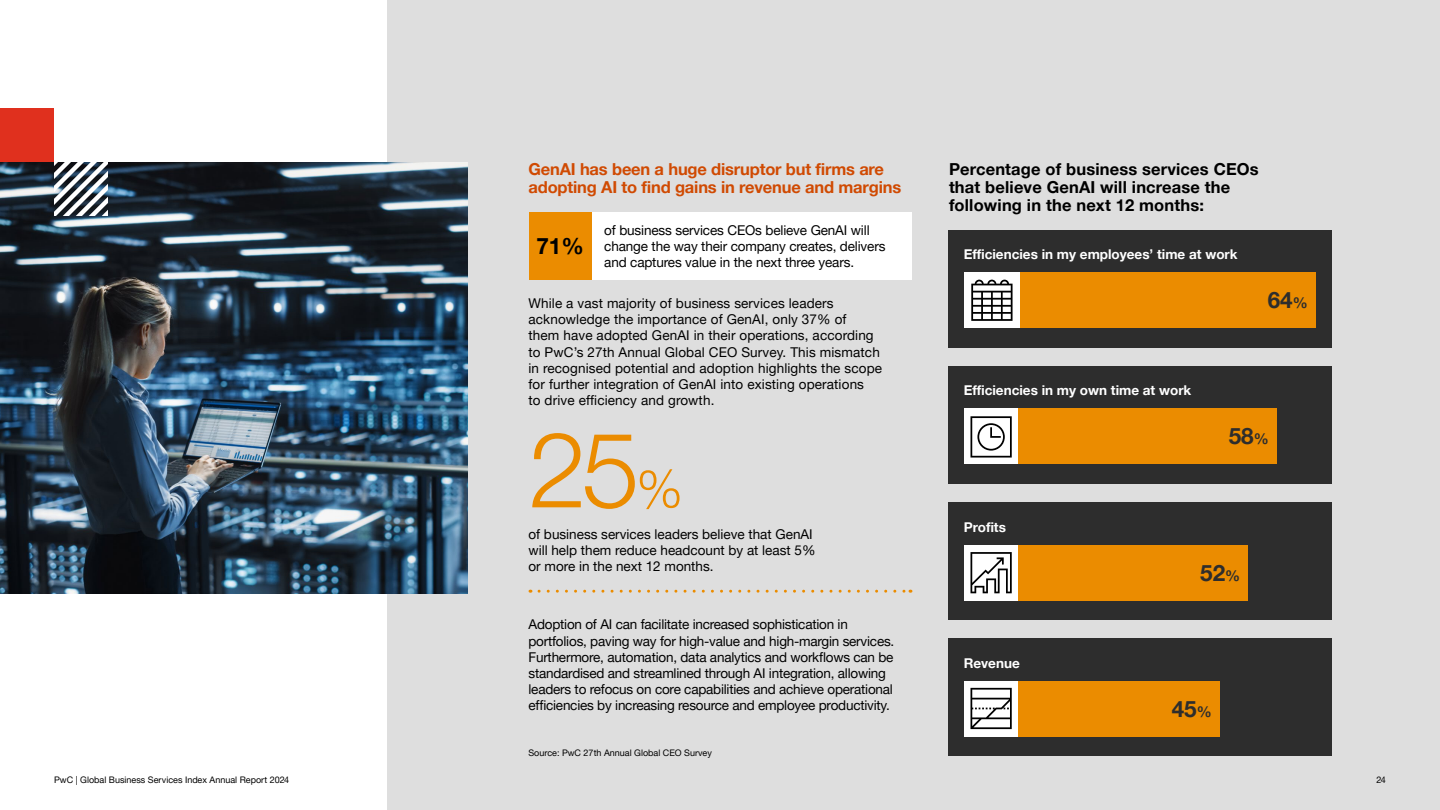
<style>
.page{position:relative;width:1440px;height:810px;background:#fff}
.page>*{position:absolute;margin:0;border:0;box-sizing:border-box;transform-origin:0 0}
.t1{font:300 105.15px "Helvetica Neue LT Pro";color:#eb8c00}
.t2{font:700 22.5px "Helvetica Neue LT Pro";color:#2d2d2d}
.t3{font:700 22.5px "Helvetica Neue LT Pro";color:#000}
.t4{font:700 16.5px/18px "Helvetica Neue LT Pro";letter-spacing:.01em;color:#000}
.t5{font:700 16.5px/18px "Helvetica Neue LT Pro";letter-spacing:-.01em;color:#d04a02}
.t6{font:13.5px/16.2px "Helvetica Neue LT Pro";letter-spacing:-.01em;color:#000}
.t7{font:13.5px/16.2px "Helvetica Neue LT Pro";letter-spacing:.01em;color:#000}
.t8{font:700 13.5px "Helvetica Neue LT Pro";color:#fff}
.t9{font:9px "Helvetica Neue LT Pro";color:#000}
.s1{font-size:52.5px}
.s2{font-size:15px}
</style>
<div class="page">
<div style="left:387px;top:0;width:1053px;height:810px;background:#dedede"></div>
<div style="left:592px;top:212px;width:320px;height:68px;background:#fff"></div>
<div style="left:529px;top:212px;width:63px;height:68px;background:#eb8c00"></div>
<svg style="left:539px;top:590px;width:372px;height:3px"></svg>
<div style="left:0;top:108px;width:54px;height:54px;background:#e0301e"></div>
<img style="left:0;top:162px;width:468px;height:432px">
<svg style="left:54px;top:162px;width:54px;height:54px"></svg>
<div style="left:949px;top:230px;width:383px;height:117px;background:#2d2d2d"></div>
<div style="left:1018px;top:272px;width:285px;height:56px;background:#eb8c00"></div>
<div style="left:1260px;top:272px;width:56px;height:56px;background:#eb8c00"></div>
<div style="left:949px;top:367px;width:383px;height:117px;background:#2d2d2d"></div>
<div style="left:964px;top:409px;width:56px;height:55px;background:#fff"></div>
<div style="left:1018px;top:409px;width:236px;height:55px;background:#eb8c00"></div>
<div style="left:1221px;top:409px;width:56px;height:55px;background:#eb8c00"></div>
<svg style="left:970px;top:416px;width:42px;height:42px"></svg>
<div style="left:949px;top:503px;width:383px;height:117px;background:#2d2d2d"></div>
<div style="left:964px;top:545px;width:56px;height:55px;background:#fff"></div>
<div style="left:1018px;top:545px;width:188px;height:55px;background:#eb8c00"></div>
<div style="left:1192px;top:545px;width:56px;height:55px;background:#eb8c00"></div>
<svg style="left:970px;top:552px;width:42px;height:41px"></svg>
<div style="left:949px;top:639px;width:383px;height:117px;background:#2d2d2d"></div>
<div style="left:964px;top:681px;width:56px;height:56px;background:#fff"></div>
<div style="left:1018px;top:681px;width:178px;height:56px;background:#eb8c00"></div>
<div style="left:1164px;top:681px;width:56px;height:56px;background:#eb8c00"></div>
<svg style="left:970px;top:688px;width:42px;height:41px"></svg>
<div style="left:964px;top:272px;width:56px;height:56px;background:#fff"></div>
<svg style="left:971px;top:280px;width:42px;height:41px"></svg>
<p class="t5" style="left:529px;top:160px;width:374px">GenAI has been a huge disruptor but firms are adopting AI to find gains in revenue and margins</p>
<h2 class="t3" style="left:536px;top:232px;width:49px">71%</h2>
<p class="t6" style="left:604px;top:221px;width:283px">of business services CEOs believe GenAI will change the way their company creates, delivers and captures value in the next three years.</p>
<p class="t7" style="left:529px;top:295px;width:355px">While a vast majority of business services leaders acknowledge the importance of GenAI, only 37% of<br>them have adopted GenAI in their operations, according to PwC’s 27th Annual Global CEO Survey. This mismatch in recognised potential and adoption highlights the scope for further integration of GenAI into existing operations<br>to drive efficiency and growth.</p>
<h1 class="t1" style="left:529px;top:406px;width:156px">25<span class="s1">%</span></h1>
<p class="t6" style="left:529px;top:525px;width:289px">of business services leaders believe that GenAI will help them reduce headcount by at least 5% or more in the next 12 months.</p>
<p class="t6" style="left:529px;top:616px;width:367px">Adoption of AI can facilitate increased sophistication in portfolios, paving way for high-value and high-margin services.<br>Furthermore, automation, data analytics and workflows can be standardised and streamlined through AI integration, allowing leaders to refocus on core capabilities and achieve operational efficiencies by increasing resource and employee productivity.</p>
<p class="t9" style="left:528px;top:747px;width:185px">Source: PwC 27th Annual Global CEO Survey</p>
<p class="t4" style="left:949px;top:160px;width:311px">Percentage of business services CEOs that believe GenAI will increase the following in the next 12 months:</p>
<p class="t8" style="left:964px;top:246px;width:275px">Efficiencies in my employees’ time at work</p>
<h2 class="t2" style="left:1268px;top:286px;width:42px">64<span class="s2">%</span></h2>
<p class="t8" style="left:964px;top:382px;width:229px">Efficiencies in my own time at work</p>
<p class="t8" style="left:964px;top:518px;width:44px">Profits</p>
<p class="t8" style="left:964px;top:655px;width:58px">Revenue</p>
<h2 class="t2" style="left:1229px;top:423px;width:42px">58<span class="s2">%</span></h2>
<h2 class="t2" style="left:1172px;top:695px;width:42px">45<span class="s2">%</span></h2>
<p class="t9" style="left:54px;top:774px;width:237px">PwC | Global Business Services Index Annual Report 2024</p>
<p class="t9" style="left:1376px;top:774px;width:11px">24</p>
</div>
